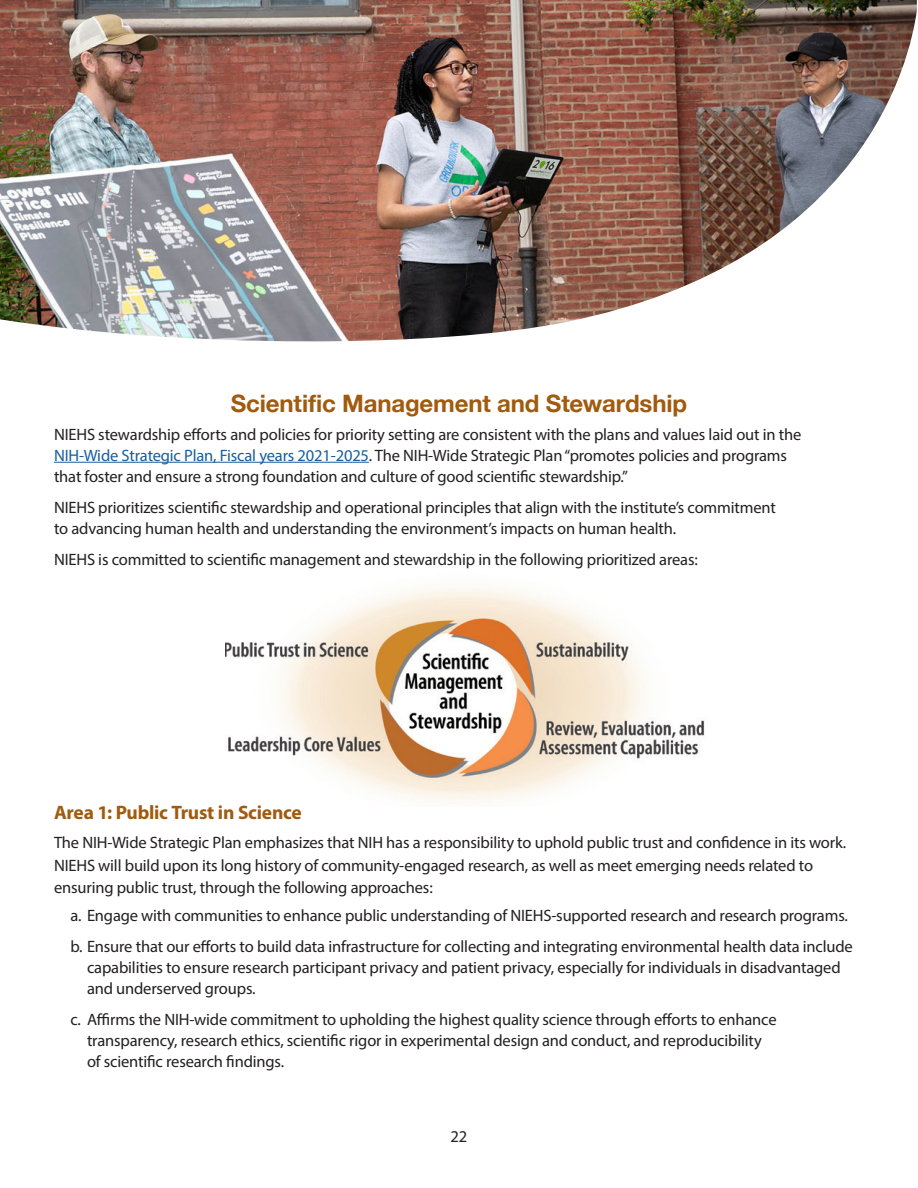
<style>
.page{position:relative;width:918px;height:1188px;background:#fff}
.page>*{position:absolute;margin:0;border:0;box-sizing:border-box;transform-origin:0 0}
.t1{font:700 24px "Helvetica Neue";letter-spacing:-.005em;color:#a15b0f}
.t2{font:700 19.5px "Myriad Pro";letter-spacing:-.015em;color:#a15b0f}
.Body_Text{font:16.5px/21px "Myriad Pro";letter-spacing:-.01em;color:#231f20}
.s1{color:#175d9e}
</style>
<div class="page">
<img style="left:0;top:0;width:917px;height:342px">
<img style="left:225px;top:588px;width:480px;height:214px">
<hr style="left:54px;top:462px;width:315px;height:1px;background:#175d9e">
<h2 class="t1" style="left:231px;top:384px;width:458px">Scientific Management and Stewardship</h2>
<p class="Body_Text" style="left:54px;top:423px;width:749px">NIEHS stewardship efforts and policies for priority setting are consistent with the plans and values laid out in the<br><span class="s1">NIH-Wide Strategic Plan, Fiscal years 2021-2025</span>. The NIH-Wide Strategic Plan “promotes policies and programs that foster and ensure a strong foundation and culture of good scientific stewardship.”</p>
<p class="Body_Text" style="left:54px;top:496px;width:723px">NIEHS prioritizes scientific stewardship and operational principles that align with the institute’s commitment to advancing human health and understanding the environment’s impacts on human health.</p>
<p class="Body_Text" style="left:54px;top:548px;width:645px">NIEHS is committed to scientific management and stewardship in the following prioritized areas:</p>
<h3 class="t2" style="left:54px;top:800px;width:249px">Area 1: Public Trust in Science</h3>
<p class="Body_Text" style="left:54px;top:831px;width:794px;line-height:22.5px">The NIH-Wide Strategic Plan emphasizes that NIH has a responsibility to uphold public trust and confidence in its work.<br>NIEHS will build upon its long history of community-engaged research, as well as meet emerging needs related to ensuring public trust, through the following approaches:</p>
<p class="Body_Text" style="left:70px;top:905px;width:779px">a. Engage with communities to enhance public understanding of NIEHS-supported research and research programs.</p>
<p class="Body_Text" style="left:87px;top:936px;width:767px;text-indent:-16px">b. Ensure that our efforts to build data infrastructure for collecting and integrating environmental health data include capabilities to ensure research participant privacy and patient privacy, especially for individuals in disadvantaged and underserved groups.</p>
<p class="Body_Text" style="left:87px;top:1009px;width:691px;text-indent:-16px">c. Affirms the NIH-wide commitment to upholding the highest quality science through efforts to enhance transparency, research ethics, scientific rigor in experimental design and conduct, and reproducibility of scientific research findings.</p>
<p class="Body_Text" style="left:451px;top:1126px;width:18px">22</p>
</div>
